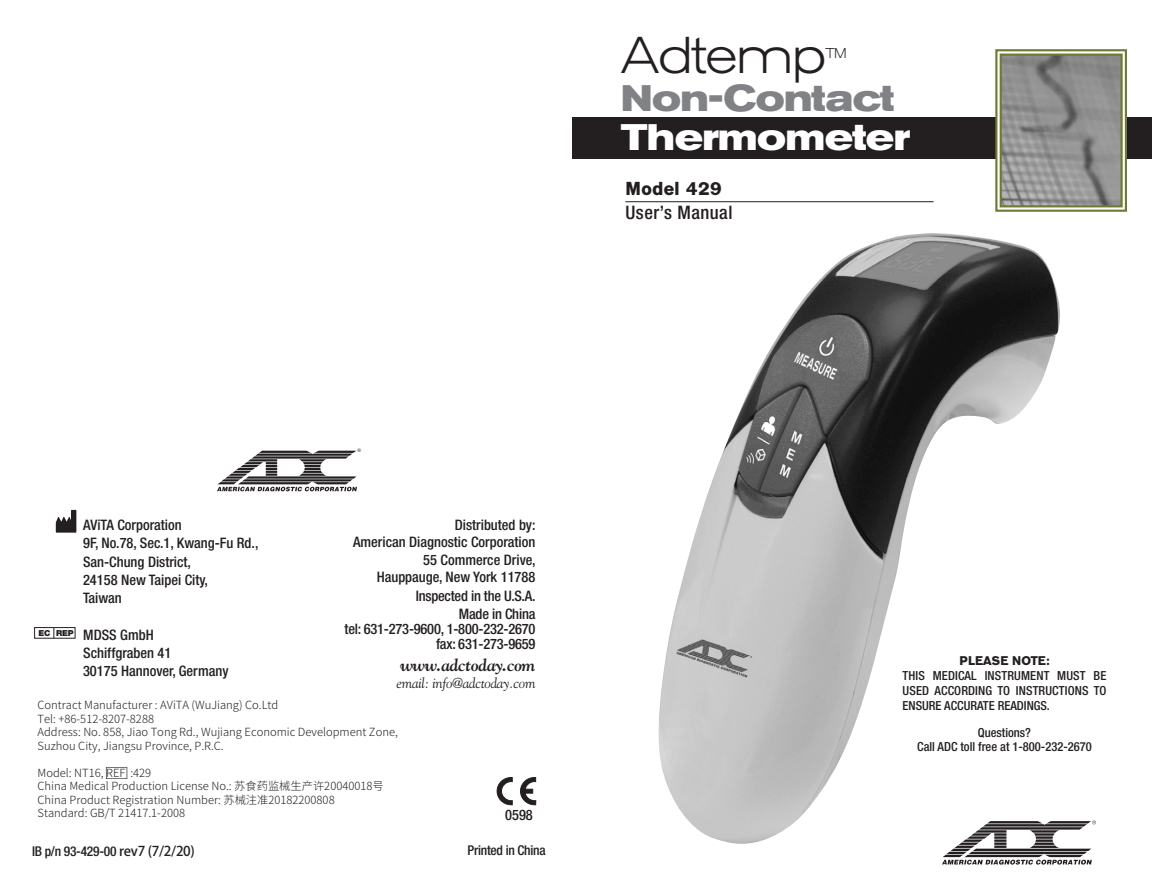
<style>
.page{position:relative;width:1152px;height:894px;background:#fff}
.page>*{position:absolute;margin:0;border:0;box-sizing:border-box;transform-origin:0 0}
.t1{font:300 expanded 51.3px "Akzidenz Grotesk BE";letter-spacing:-.025em;color:#231f20;scale:.95 1}
.t2{font:700 expanded 36.68px "Akzidenz Grotesk BE";letter-spacing:-.015em;color:#808285;scale:.95 1}
.t3{font:700 expanded 36.68px "Akzidenz Grotesk BE";letter-spacing:-.015em;color:#fff;scale:.95 1}
.t4{font:500 condensed 18.68px "Helvetica Neue LT Std";letter-spacing:.025em;color:#231f20}
.t5{font:700 18.68px "AG Old Face";letter-spacing:.025em;color:#231f20}
.t6{font:italic 700 17.32px "Goudy";letter-spacing:-.015em;color:#231f20}
.t7{font:500 condensed 14.4px "Helvetica Neue LT Std";color:#231f20}
.t8{font:italic 14.4px "Goudy";letter-spacing:-.015em;color:#231f20}
.t9{font:300 expanded 14.17px "Akzidenz Grotesk BE";color:#231f20;scale:.95 1}
.t10{font:500 condensed 13.5px "Helvetica Neue LT Std";letter-spacing:-.02em;color:#231f20}
.t11{font:500 condensed 12.6px/15.3px "Helvetica Neue LT Std";color:#231f20;text-align:justify}
.t12{font:700 12.6px "AG Old Face";letter-spacing:.01em;color:#231f20}
.t13{font:300 11.25px/13.5px "Source Han Sans CN";color:#231f20}
.t14{font:900 8.33px "Helvetica Neue";color:#231f20}
.t15{font:4.95px "Helvetica";color:#231f20}
.s1{font-family:"Adobe Fan Heiti Std";font-weight:700;font-stretch:normal}
</style>
<div class="page">
<img style="left:658px;top:233px;width:402px;height:611px">
<div style="left:572px;top:117px;width:579px;height:41px;background:#231f20"></div>
<svg style="left:994px;top:49px;width:134px;height:163px;background:#92948c"></svg>
<hr style="left:625px;top:201px;width:308px;height:1px;background:#231f20">
<svg style="left:941px;top:820px;width:154px;height:44px"></svg>
<svg style="left:217px;top:450px;width:140px;height:41px"></svg>
<svg style="left:56px;top:510px;width:20px;height:22px"></svg>
<div style="left:34px;top:627px;width:41px;height:11px;background:#fff;border:1px solid #231f20"></div>
<svg style="left:497px;top:777px;width:15px;height:28px"></svg>
<svg style="left:520px;top:777px;width:16px;height:28px"></svg>
<svg style="left:106px;top:767px;width:21px;height:12px"></svg>
<p class="t1" style="left:620px;top:37px;width:218px">Adtemp</p>
<p class="t9" style="left:825px;top:48px;width:24px">TM</p>
<p class="t2" style="left:620px;top:85px;width:290px">Non-Contact</p>
<p class="t3" style="left:620px;top:124px;width:305px">Thermometer</p>
<p class="t5" style="left:625px;top:182px;width:98px">Model 429</p>
<p class="t4" style="left:625px;top:206px;width:108px">User’s Manual</p>
<p class="t14" style="left:38px;top:630px;width:37px">EC REP</p>
<p class="t7" style="left:83px;top:519px;width:100px">AViTA Corporation</p>
<p class="t7" style="left:83px;top:538px;width:177px">9F, No.78, Sec.1, Kwang-Fu Rd.,</p>
<p class="t7" style="left:83px;top:556px;width:110px">San-Chung District,</p>
<p class="t7" style="left:83px;top:574px;width:127px">24158 New Taipei City,</p>
<p class="t7" style="left:83px;top:592px;width:40px">Taiwan</p>
<p class="t7" style="left:83px;top:629px;width:72px">MDSS GmbH</p>
<p class="t7" style="left:83px;top:647px;width:90px">Schiffgraben 41</p>
<p class="t7" style="left:83px;top:666px;width:147px">30175 Hannover, Germany</p>
<p class="t15" style="left:357px;top:448px;width:5px">®</p>
<p class="t7" style="left:455px;top:519px;width:82px">Distributed by:</p>
<p class="t7" style="left:353px;top:537px;width:184px">American Diagnostic Corporation</p>
<p class="t7" style="left:423px;top:554px;width:114px">55 Commerce Drive,</p>
<p class="t7" style="left:376px;top:571px;width:160px">Hauppauge, New York 11788</p>
<p class="t7" style="left:415px;top:591px;width:121px">Inspected in the U.S.A.</p>
<p class="t7" style="left:459px;top:608px;width:78px">Made in China</p>
<p class="t7" style="left:344px;top:623px;width:192px">tel: 631-273-9600, 1-800-232-2670</p>
<p class="t7" style="left:436px;top:639px;width:101px">fax: 631-273-9659</p>
<p class="t6" style="left:400px;top:658px;width:137px">www.adctoday.com</p>
<p class="t8" style="left:396px;top:677px;width:140px">email: info@adctoday.com</p>
<p class="t13" style="left:38px;top:698px;width:362px">Contract Manufacturer : AViTA (WuJiang) Co.Ltd<br>Tel: +86-512-8207-8288<br>Address: No. 858, Jiao Tong Rd., Wujiang Economic Development Zone, Suzhou City, Jiangsu Province, P.R.C.</p>
<p class="t13" style="left:38px;top:766px;width:348px">Model: NT16, REF :429<br>China Medical Production License No.: 苏食药监械生产许20040018号China Product Registration Number: 苏械注准20182200808<br>Standard: GB/T 21417.1-2008</p>
<p class="t7" style="left:505px;top:809px;width:29px">0598</p>
<p class="t10" style="left:32px;top:846px;width:164px">IB p/n 93-429-00 <span class="s1">rev7 (7/2/20)</span></p>
<p class="t10" style="left:467px;top:845px;width:80px">Printed in China</p>
<p class="t12" style="left:959px;top:656px;width:91px">PLEASE NOTE:</p>
<p class="t11" style="left:902px;top:669px;width:205px">THIS MEDICAL INSTRUMENT MUST BE USED ACCORDING TO INSTRUCTIONS TO ENSURE ACCURATE READINGS.</p>
<p class="t11" style="left:977px;top:726px;width:55px">Questions?</p>
<p class="t11" style="left:917px;top:740px;width:176px">Call ADC toll free at 1-800-232-2670</p>
</div>
